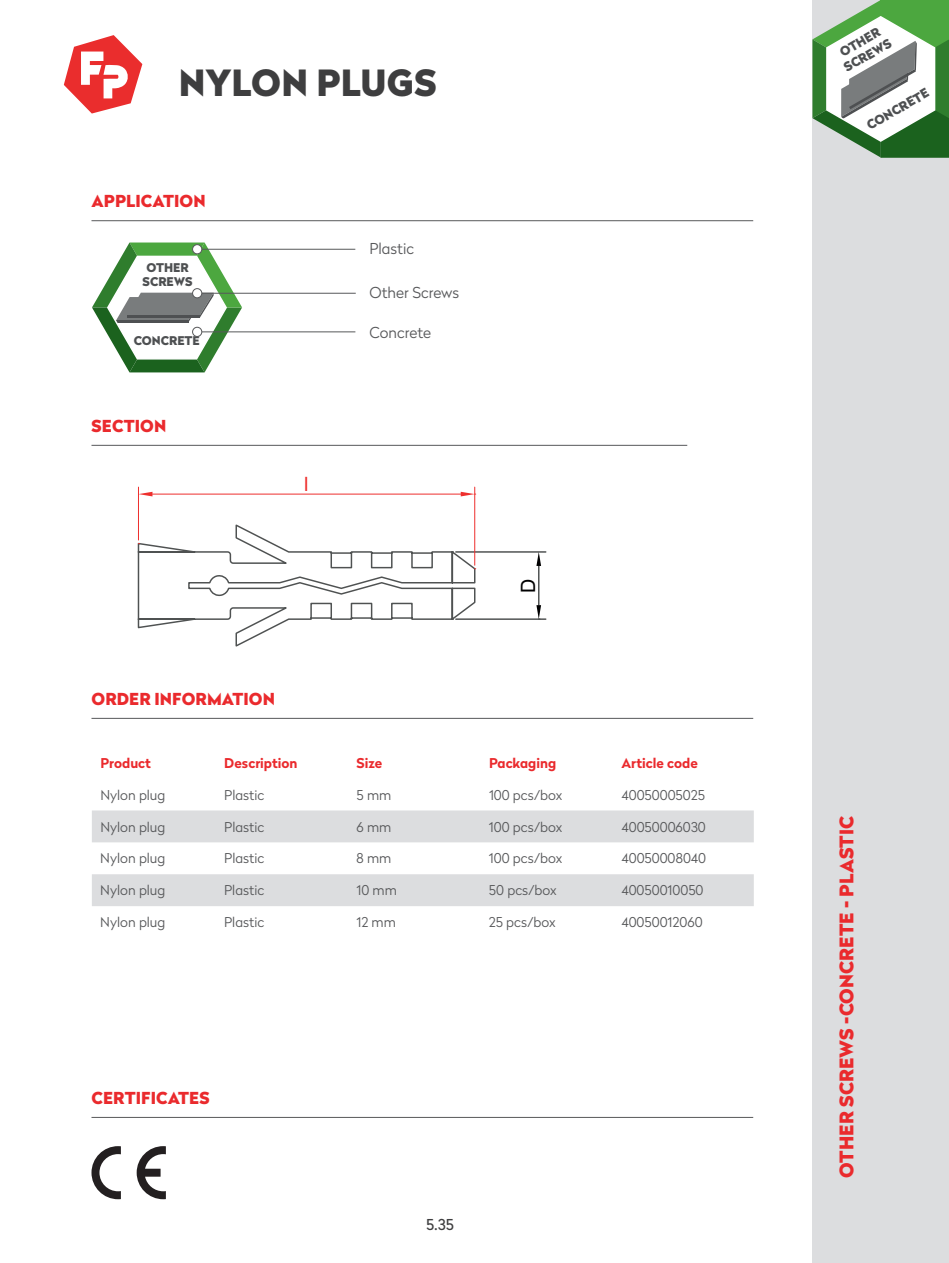
<style>
.page{position:relative;width:949px;height:1263px;background:#fff}
.page>*{position:absolute;margin:0;border:0;box-sizing:border-box;transform-origin:0 0}
.t1{font:900 36px "Radikal";color:#3e3e3f}
.t2{font:19.8px "Arial";color:#000001}
.t3{font:19.8px "Arial";color:#ee2f2d}
.t4{font:900 18.75px "Radikal";letter-spacing:.005em;color:#ea2a2d}
.t5{font:900 16.5px "Radikal";letter-spacing:.005em;color:#ea2a2d}
.t6{font:300 15px "Radikal";color:#57585a}
.t7{font:15px "Radikal";color:#3e3e3f}
.t8{font:300 13.5px "Radikal";color:#57585a}
.t9{font:700 13.5px "Radikal";color:#ea2a2d}
.t10{font:900 12.6px/15.1px "Radikal";color:#4e5052;text-align:center}
.t11{font:900 12px/14.4px "Radikal";color:#4e5052;text-align:center}
</style>
<div class="page">
<div style="left:812px;top:0;width:136px;height:1263px;background:#dcdddf"></div>
<svg style="left:812px;top:0;width:136px;height:158px;background:#99b998"></svg>
<svg style="left:64px;top:35px;width:78px;height:79px"></svg>
<hr style="left:91px;top:445px;width:596px;height:1px;background:#57585a">
<svg style="left:137px;top:523px;width:410px;height:124px"></svg>
<svg style="left:536px;top:552px;width:5px;height:14px"></svg>
<hr style="left:138px;top:487px;width:1px;height:53px;background:#ee2f2d">
<hr style="left:474px;top:487px;width:1px;height:78px;background:#ee2f2d">
<hr style="left:152px;top:494px;width:308px;height:1px;background:#ee2f2d">
<svg style="left:139px;top:492px;width:13px;height:4px"></svg>
<svg style="left:536px;top:605px;width:5px;height:15px"></svg>
<svg style="left:460px;top:492px;width:15px;height:4px"></svg>
<hr style="left:91px;top:220px;width:662px;height:1px;background:#57585a">
<svg style="left:92px;top:242px;width:150px;height:130px"></svg>
<div style="left:192px;top:245px;width:10px;height:9px;background:#fff;border-radius:50%"></div>
<div style="left:192px;top:244px;width:10px;height:10px;border:1px solid #57585a;border-radius:50%"></div>
<hr style="left:199px;top:293px;width:156px;height:1px;background:#57585a">
<hr style="left:200px;top:332px;width:155px;height:1px;background:#57585a">
<hr style="left:202px;top:249px;width:153px;height:1px;background:#57585a">
<div style="left:192px;top:289px;width:10px;height:9px;background:#fff;border-radius:50%"></div>
<div style="left:192px;top:288px;width:10px;height:10px;border:1px solid #57585a;border-radius:50%"></div>
<div style="left:192px;top:327px;width:10px;height:9px;background:#fff;border-radius:50%"></div>
<div style="left:192px;top:327px;width:10px;height:10px;border:1px solid #57585a;border-radius:50%"></div>
<svg style="left:137px;top:1146px;width:29px;height:53px"></svg>
<svg style="left:91px;top:1146px;width:30px;height:53px"></svg>
<hr style="left:91px;top:1117px;width:662px;height:1px;background:#57585a">
<hr style="left:91px;top:718px;width:662px;height:1px;background:#57585a">
<svg style="left:92px;top:810px;width:661px;height:96px;fill:#dcdddf"></svg>
<h1 class="t1" style="left:179px;top:56px;width:259px">NYLON PLUGS</h1>
<p class="t5" style="left:92px;top:189px;width:115px">APPLICATION</p>
<p class="t11" style="left:142px;top:259px;width:52px">OTHER<br>SCREWS</p>
<p class="t11" style="left:134px;top:333px;width:68px">CONCRETE</p>
<p class="t5" style="left:92px;top:414px;width:76px">SECTION</p>
<h2 class="t3" style="left:304px;top:471px;width:6px">l</h2>
<p class="t5" style="left:92px;top:687px;width:185px">ORDER INFORMATION</p>
<p class="t6" style="left:369px;top:238px;width:46px">Plastic</p>
<p class="t6" style="left:369px;top:283px;width:91px">Other Screws</p>
<p class="t6" style="left:369px;top:323px;width:63px">Concrete</p>
<h2 class="t2" style="left:515px;top:593px;width:16px;rotate:-90deg">D</h2>
<p class="t9" style="left:100px;top:753px;width:52px">Product</p>
<p class="t9" style="left:224px;top:753px;width:75px">Description</p>
<p class="t9" style="left:356px;top:753px;width:27px">Size</p>
<p class="t9" style="left:489px;top:753px;width:69px">Packaging</p>
<p class="t9" style="left:621px;top:753px;width:78px">Article code</p>
<p class="t8" style="left:100px;top:785px;width:67px">Nylon plug</p>
<p class="t8" style="left:224px;top:785px;width:42px">Plastic</p>
<p class="t8" style="left:356px;top:785px;width:36px">5 mm</p>
<p class="t8" style="left:489px;top:785px;width:75px">100 pcs/box</p>
<p class="t8" style="left:621px;top:785px;width:85px">40050005025</p>
<p class="t8" style="left:100px;top:817px;width:67px">Nylon plug</p>
<p class="t8" style="left:224px;top:817px;width:42px">Plastic</p>
<p class="t8" style="left:356px;top:817px;width:36px">6 mm</p>
<p class="t8" style="left:489px;top:817px;width:75px">100 pcs/box</p>
<p class="t8" style="left:621px;top:817px;width:86px">40050006030</p>
<p class="t8" style="left:100px;top:849px;width:67px">Nylon plug</p>
<p class="t8" style="left:224px;top:849px;width:42px">Plastic</p>
<p class="t8" style="left:356px;top:849px;width:36px">8 mm</p>
<p class="t8" style="left:489px;top:849px;width:75px">100 pcs/box</p>
<p class="t8" style="left:621px;top:849px;width:86px">40050008040</p>
<p class="t8" style="left:100px;top:881px;width:67px">Nylon plug</p>
<p class="t8" style="left:224px;top:881px;width:42px">Plastic</p>
<p class="t8" style="left:356px;top:881px;width:42px">10 mm</p>
<p class="t8" style="left:489px;top:881px;width:69px">50 pcs/box</p>
<p class="t8" style="left:621px;top:881px;width:84px">40050010050</p>
<p class="t8" style="left:100px;top:913px;width:67px">Nylon plug</p>
<p class="t8" style="left:224px;top:913px;width:42px">Plastic</p>
<p class="t8" style="left:356px;top:913px;width:41px">12 mm</p>
<p class="t8" style="left:489px;top:913px;width:68px">25 pcs/box</p>
<p class="t8" style="left:621px;top:913px;width:83px">40050012060</p>
<p class="t5" style="left:92px;top:1086px;width:119px">CERTIFICATES</p>
<p class="t7" style="left:426px;top:1214px;width:29px">5.35</p>
<p class="t10" style="left:832px;top:48px;width:54px;rotate:-30deg">OTHER<br>SCREWS</p>
<p class="t10" style="left:863px;top:119px;width:71px;rotate:-30deg">CONCRETE</p>
<h3 class="t4" style="left:832px;top:1178px;width:363px;rotate:-90deg">OTHER SCREWS -CONCRETE - PLASTIC</h3>
</div>
